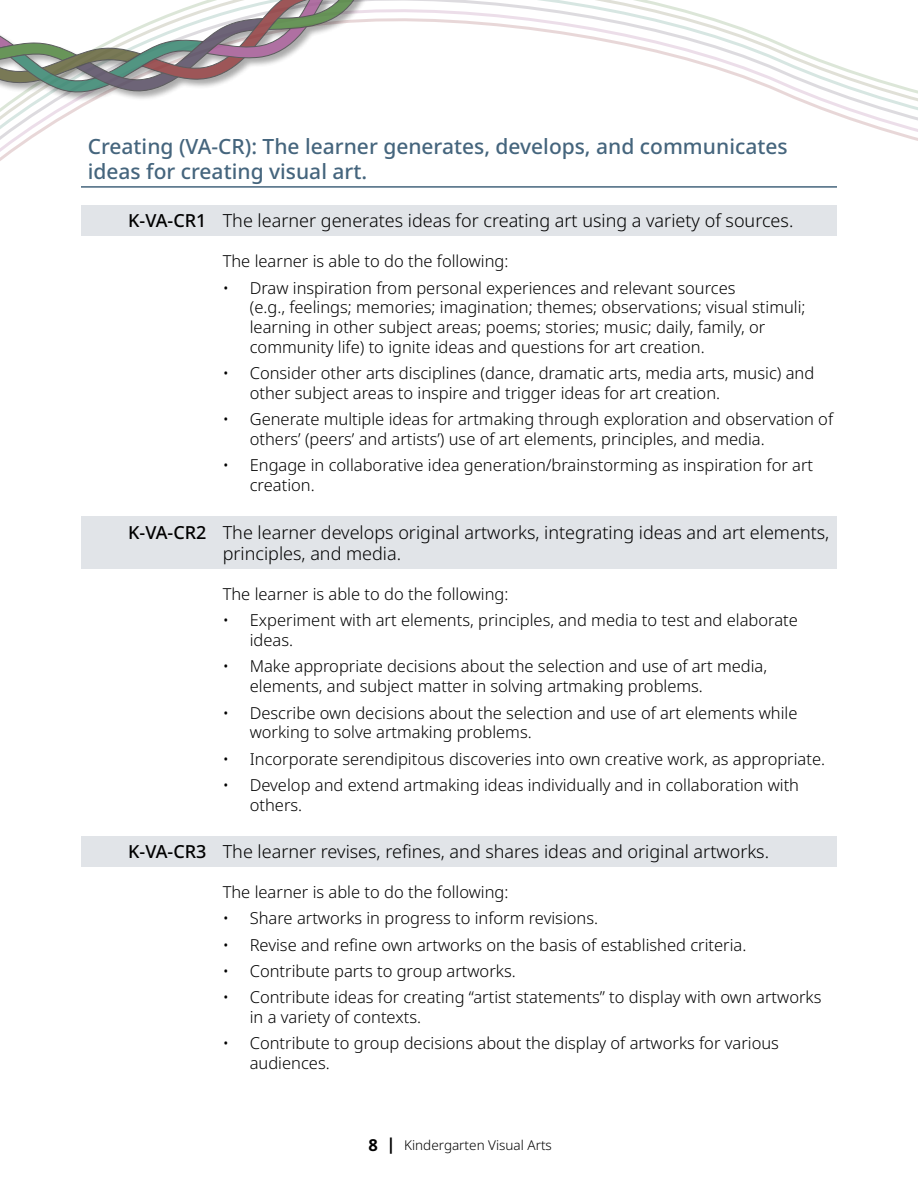
<style>
.page{position:relative;width:918px;height:1188px;background:#fff}
.page>*{position:absolute;margin:0;border:0;box-sizing:border-box;transform-origin:0 0}
.Header_Outcomes{font:500 21px/25.2px "Noto Sans";color:#45657d}
.GLO_arts{font:300 18px/21.6px "Noto Sans";color:#000}
.Bullet_Outcome_no_bullet{font:300 16.5px/19.8px "Noto Sans";color:#000}
.t1{font:300 13.5px "Noto Sans";color:#000}
.s1{font-weight:500}
.s2{font-weight:700;font-size:16.5px}
</style>
<div class="page">
<svg style="left:0;top:0;width:918px;height:161px"></svg>
<div style="left:0;top:0;width:515px;height:102px;background:#000;opacity:.4"></div>
<svg style="left:0;top:0;width:407px;height:96px"></svg>
<hr style="left:81px;top:186px;width:756px;height:2px;background:#45657d">
<div style="left:81px;top:205px;width:756px;height:31px;background:#e1e4e8"></div>
<div style="left:81px;top:516px;width:756px;height:53px;background:#e1e4e8"></div>
<div style="left:81px;top:836px;width:756px;height:31px;background:#e1e4e8"></div>
<h3 class="Header_Outcomes" style="left:88px;top:134px;width:701px">Creating (VA-CR): The learner generates, develops, and communicates ideas for creating visual art.</h3>
<h4 class="GLO_arts" style="left:128px;top:211px;width:667px"><span class="s1">K-VA-CR1</span> The learner generates ideas for creating art using a variety of sources.</h4>
<p class="Bullet_Outcome_no_bullet" style="left:223px;top:252px;width:287px">The learner is able to do the following:</p>
<p class="Bullet_Outcome_no_bullet" style="left:250px;top:278px;width:557px;text-indent:-27px">• Draw inspiration from personal experiences and relevant sources<br>(e.g., feelings; memories; imagination; themes; observations; visual stimuli; learning in other subject areas; poems; stories; music; daily, family, or community life) to ignite ideas and questions for art creation.</p>
<p class="Bullet_Outcome_no_bullet" style="left:250px;top:364px;width:566px;text-indent:-27px">• Consider other arts disciplines (dance, dramatic arts, media arts, music) and other subject areas to inspire and trigger ideas for art creation.</p>
<p class="Bullet_Outcome_no_bullet" style="left:250px;top:410px;width:585px;text-indent:-27px">• Generate multiple ideas for artmaking through exploration and observation of others’ (peers’ and artists’) use of art elements, principles, and media.</p>
<p class="Bullet_Outcome_no_bullet" style="left:250px;top:456px;width:565px;text-indent:-27px">• Engage in collaborative idea generation/brainstorming as inspiration for art creation.</p>
<h4 class="GLO_arts" style="left:223px;top:522px;width:608px;text-indent:-94px"><span class="s1">K-VA-CR2</span> The learner develops original artworks, integrating ideas and art elements, principles, and media.</h4>
<p class="Bullet_Outcome_no_bullet" style="left:223px;top:585px;width:287px">The learner is able to do the following:</p>
<p class="Bullet_Outcome_no_bullet" style="left:250px;top:611px;width:550px;text-indent:-27px">• Experiment with art elements, principles, and media to test and elaborate ideas.</p>
<p class="Bullet_Outcome_no_bullet" style="left:250px;top:657px;width:519px;text-indent:-27px">• Make appropriate decisions about the selection and use of art media, elements, and subject matter in solving artmaking problems.</p>
<p class="Bullet_Outcome_no_bullet" style="left:250px;top:703px;width:549px;text-indent:-27px">• Describe own decisions about the selection and use of art elements while working to solve artmaking problems.</p>
<p class="Bullet_Outcome_no_bullet" style="left:223px;top:749px;width:604px">• Incorporate serendipitous discoveries into own creative work, as appropriate.</p>
<p class="Bullet_Outcome_no_bullet" style="left:250px;top:775px;width:551px;text-indent:-27px">• Develop and extend artmaking ideas individually and in collaboration with others.</p>
<h4 class="GLO_arts" style="left:128px;top:841px;width:642px"><span class="s1">K-VA-CR3</span> The learner revises, refines, and shares ideas and original artworks.</h4>
<p class="Bullet_Outcome_no_bullet" style="left:223px;top:882px;width:287px">The learner is able to do the following:</p>
<p class="Bullet_Outcome_no_bullet" style="left:223px;top:909px;width:377px">• Share artworks in progress to inform revisions.</p>
<p class="Bullet_Outcome_no_bullet" style="left:223px;top:935px;width:525px">• Revise and refine own artworks on the basis of established criteria.</p>
<p class="Bullet_Outcome_no_bullet" style="left:223px;top:961px;width:295px">• Contribute parts to group artworks.</p>
<p class="Bullet_Outcome_no_bullet" style="left:250px;top:988px;width:573px;text-indent:-27px">• Contribute ideas for creating “artist statements” to display with own artworks in a variety of contexts.</p>
<p class="Bullet_Outcome_no_bullet" style="left:250px;top:1034px;width:531px;text-indent:-27px">• Contribute to group decisions about the display of artworks for various audiences.</p>
<p class="t1" style="left:368px;top:1135px;width:185px"><span class="s2">8 |</span> Kindergarten Visual Arts</p>
</div>
